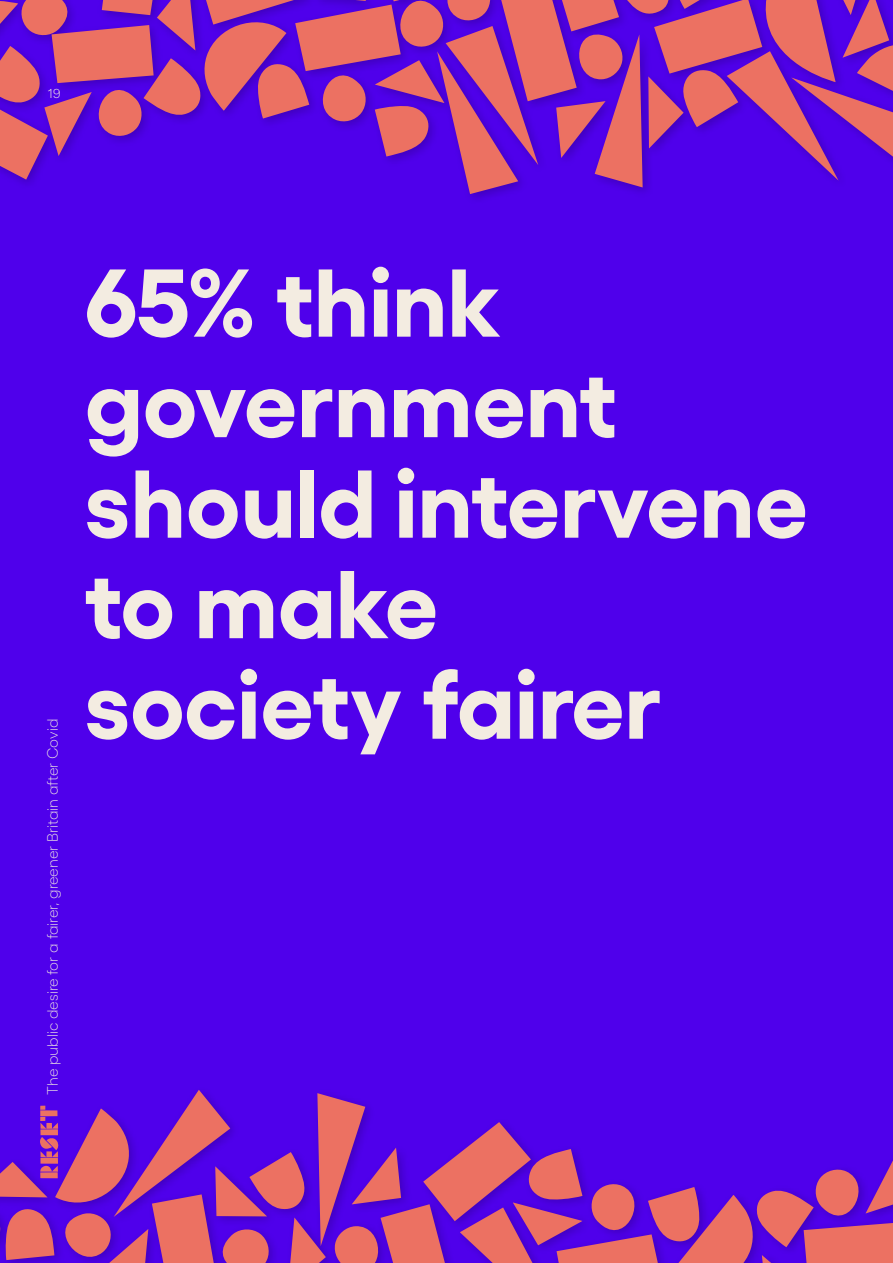
<style>
.page{position:relative;width:893px;height:1263px;background:#4f00eb}
.page>*{position:absolute;margin:0;border:0;box-sizing:border-box;transform-origin:0 0}
.t1{font:700 96px "Gellix";color:#f3ece1}
.t2{font:300 15px "Gellix TRIAL";color:#f3ece1}
.t3{font:300 13.5px "Work Sans";color:#f3ece1}
</style>
<div class="page">
<svg style="left:0;top:1090px;width:893px;height:173px"></svg>
<svg style="left:0;top:0;width:893px;height:194px"></svg>
<p class="t3" style="left:48px;top:85px;width:14px">19</p>
<p class="t2" style="left:47px;top:1095px;width:378px;rotate:-90deg">The public desire for a fairer, greener Britain after Covid</p>
<p class="t1" style="left:85px;top:226px;width:417px">65% think</p>
<p class="t1" style="left:85px;top:326px;width:534px">government</p>
<p class="t1" style="left:85px;top:427px;width:724px">should intervene</p>
<p class="t1" style="left:85px;top:527px;width:355px">to make</p>
<p class="t1" style="left:85px;top:628px;width:578px">society fairer</p>
</div>
